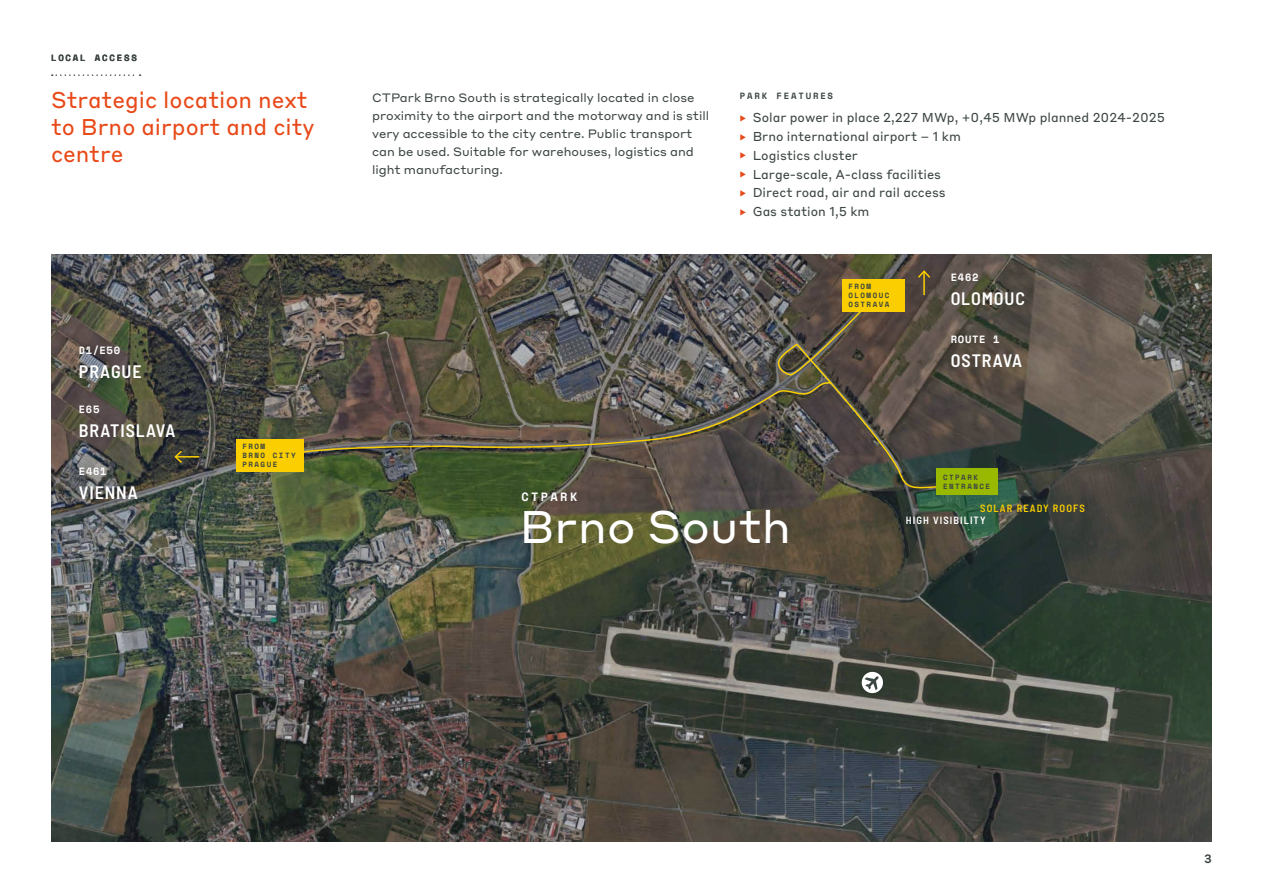
<style>
.page{position:relative;width:1263px;height:893px;background:#fff}
.page>*{position:absolute;margin:0;border:0;box-sizing:border-box;transform-origin:0 0}
.t1{font:45px "Styrene A";color:#fff}
.t2{font:22.5px/27px "Styrene B";color:#e84918}
.t3{font:600 semi-condensed 18px "Barlow";letter-spacing:.05em;color:#fff}
.t4{font:12.75px/18.8px "Styrene B";color:#3c4642}
.t5{font:12px/18px "Styrene A";color:#3c4642}
.t6{font:700 12px "Space Mono";letter-spacing:.2em;color:#fff}
.t7{font:500 12px "Styrene B";color:#3c4642}
.t8{font:700 10.5px "Space Mono";letter-spacing:.065em;color:#fff}
.t9{font:600 semi-condensed 10.5px "Barlow";letter-spacing:.1em;color:#face00}
.t10{font:600 semi-condensed 10.5px "Barlow";letter-spacing:.1em;color:#fff}
.t11{font:700 9px "Space Mono";letter-spacing:.2em;color:#3c4642}
.t12{font:700 7.5px/9px "Space Mono";letter-spacing:.2em;color:#3c4642}
</style>
<div class="page">
<img style="left:51px;top:254px;width:1161px;height:588px">
<div style="left:842px;top:279px;width:63px;height:32px;background:#face00"></div>
<hr style="left:175px;top:456px;width:24px;height:2px;background:#face00">
<svg style="left:173px;top:449px;width:11px;height:15px"></svg>
<hr style="left:923px;top:271px;width:2px;height:24px;background:#face00">
<svg style="left:916px;top:269px;width:16px;height:10px"></svg>
<img style="left:288px;top:297px;width:731px;height:244px">
<div style="left:236px;top:439px;width:67px;height:33px;background:#face00"></div>
<svg style="left:52px;top:74px;width:89px;height:2px"></svg>
<svg style="left:862px;top:672px;width:21px;height:21px"></svg>
<p class="t11" style="left:51px;top:51px;width:87px">LOCAL ACCESS</p>
<h2 class="t2" style="left:51px;top:85px;width:265px">Strategic location next to Brno airport and city centre</h2>
<p class="t11" style="left:740px;top:89px;width:95px">PARK FEATURES</p>
<p class="t5" style="left:372px;top:88px;width:339px">CTPark Brno South is strategically located in close proximity to the airport and the motorway and is still very accessible to the city centre. Public transport can be used. Suitable for warehouses, logistics and light manufacturing.</p>
<p class="t4" style="left:753px;top:107px;width:414px">Solar power in place 2,227 MWp, +0,45 MWp planned 2024-2025<br>Brno international airport – 1 km<br>Logistics cluster<br>Large-scale, A-class facilities<br>Direct road, air and rail access<br>Gas station 1,5 km</p>
<p class="t8" style="left:79px;top:342px;width:43px">D1/E50</p>
<h3 class="t3" style="left:79px;top:358px;width:64px">PRAGUE</h3>
<p class="t8" style="left:79px;top:401px;width:22px">E65</p>
<h3 class="t3" style="left:79px;top:417px;width:98px">BRATISLAVA</h3>
<p class="t8" style="left:79px;top:463px;width:29px">E461</p>
<h3 class="t3" style="left:79px;top:479px;width:60px">VIENNA</h3>
<p class="t12" style="left:242px;top:442px;width:55px">FROM<br>BRNO CITY<br>PRAGUE</p>
<p class="t6" style="left:521px;top:487px;width:58px">CTPARK</p>
<h1 class="t1" style="left:519px;top:489px;width:273px">Brno South</h1>
<p class="t12" style="left:848px;top:281px;width:43px">FROM<br>OLOMOUC<br>OSTRAVA</p>
<p class="t8" style="left:951px;top:270px;width:29px">E462</p>
<h3 class="t3" style="left:951px;top:286px;width:76px">OLOMOUC</h3>
<p class="t8" style="left:951px;top:331px;width:50px">ROUTE 1</p>
<h3 class="t3" style="left:951px;top:347px;width:73px">OSTRAVA</h3>
<p class="t12" style="left:943px;top:472px;width:49px">CTPARK<br>ENTRANCE</p>
<p class="t9" style="left:980px;top:501px;width:106px">SOLAR READY ROOFS</p>
<p class="t10" style="left:906px;top:513px;width:81px">HIGH VISIBILITY</p>
<p class="t7" style="left:1204px;top:848px;width:9px">3</p>
</div>
